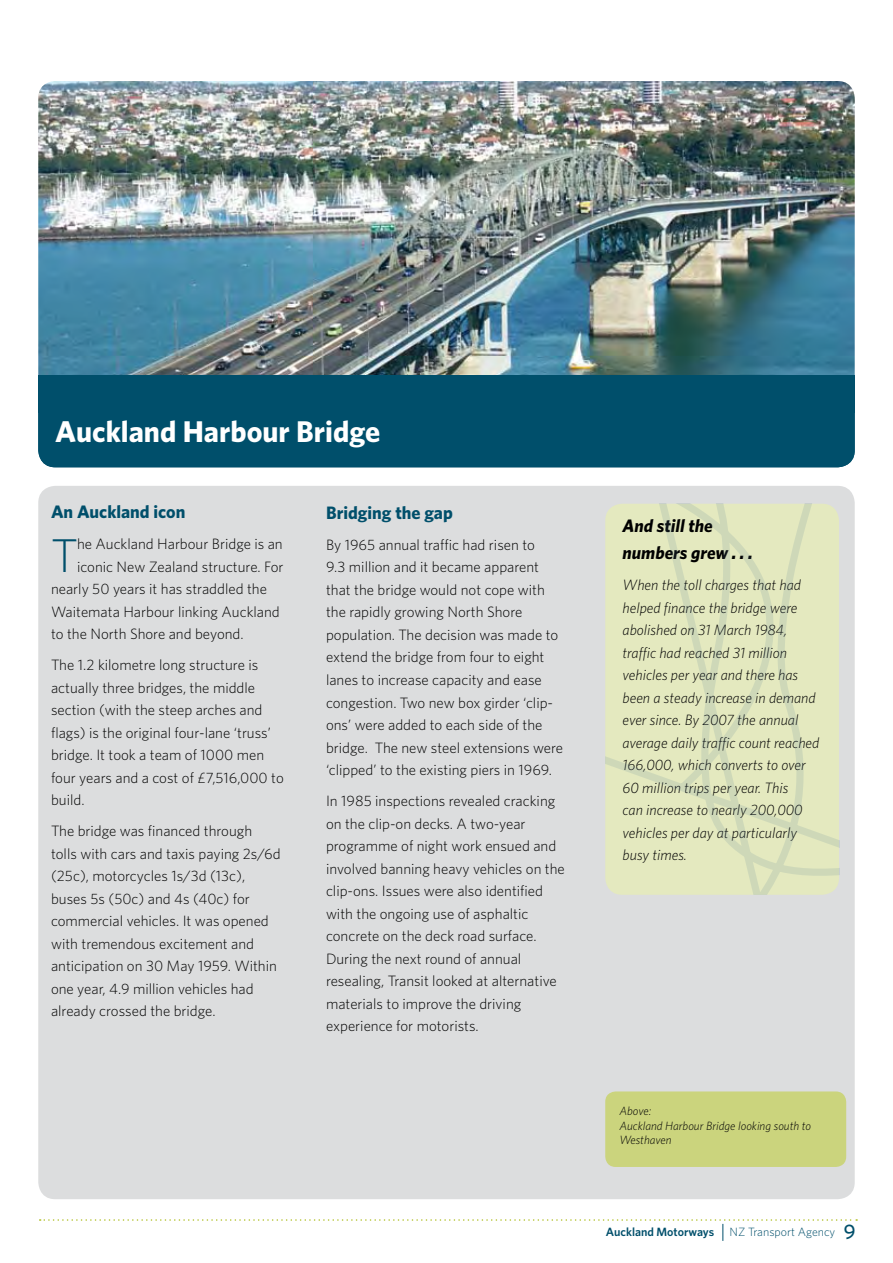
<style>
.page{position:relative;width:893px;height:1263px;background:#fff}
.page>*{position:absolute;margin:0;border:0;box-sizing:border-box;transform-origin:0 0}
.t1{font:300 47.4px "Whitney";color:#004f6b}
.t2{font:700 30px "Whitney";color:#fff}
.t3{font:500 21px "Whitney";color:#004f6b}
.t4{font:700 18px "Whitney";color:#004f6b}
.t5{font:italic 700 18px/27px "Whitney";color:#000}
.t6{font:300 15px/22.5px "Whitney";color:#000}
.t7{font:italic 300 15px/22.5px "Whitney";color:#000}
.t8{font:italic 300 12px/14.4px "Whitney";color:#000}
.t9{font:600 12px "Whitney";color:#004f6b}
.t10{font:300 12px "Whitney";color:#004f6b}
</style>
<div class="page">
<div style="left:38px;top:486px;width:817px;height:713px;background:#dcddde;border-radius:17px"></div>
<img style="left:38px;top:81px;width:817px;height:295px">
<div style="left:38px;top:413px;width:817px;height:54px;background:#004f6b"></div>
<div style="left:38px;top:376px;width:817px;height:37px;background:#004f6b"></div>
<div style="left:605px;top:1091px;width:241px;height:76px;background:#cbd47d;border-radius:10px"></div>
<svg style="left:605px;top:503px;width:234px;height:392px;background:#e0e6be"></svg>
<svg style="left:40px;top:1219px;width:817px;height:22px"></svg>
<h2 class="t2" style="left:55px;top:413px;width:326px">Auckland Harbour Bridge</h2>
<p class="t4" style="left:51px;top:501px;width:136px">An Auckland icon</p>
<h1 class="t1" style="left:51px;top:526px;width:28px">T</h1>
<p class="t6" style="left:77px;top:532px;width:207px">he Auckland Harbour Bridge is an</p>
<p class="t6" style="left:77px;top:555px;width:208px">iconic New Zealand structure. For</p>
<p class="t6" style="left:51px;top:577px;width:217px">nearly 50 years it has straddled the</p>
<p class="t6" style="left:51px;top:600px;width:230px">Waitemata Harbour linking Auckland</p>
<p class="t6" style="left:51px;top:622px;width:194px">to the North Shore and beyond.</p>
<p class="t6" style="left:51px;top:653px;width:234px">The 1.2 kilometre long structure is actually three bridges, the middle section (with the steep arches and flags) is the original four-lane ‘truss’ bridge. It took a team of 1000 men four years and a cost of £7,516,000 to build.</p>
<p class="t6" style="left:51px;top:819px;width:231px">The bridge was financed through tolls with cars and taxis paying 2s/6d (25c), motorcycles 1s/3d (13c), buses 5s (50c) and 4s (40c) for commercial vehicles. It was opened with tremendous excitement and anticipation on 30 May 1959. Within one year, 4.9 million vehicles had already crossed the bridge.</p>
<p class="t4" style="left:326px;top:502px;width:128px">Bridging the gap</p>
<p class="t6" style="left:326px;top:533px;width:239px">By 1965 annual traffic had risen to<br>9.3 million and it became apparent that the bridge would not cope with the rapidly growing North Shore population. The decision was made to extend the bridge from four to eight lanes to increase capacity and ease congestion. Two new box girder ‘clip&shy;ons’ were added to each side of the bridge. The new steel extensions were ‘clipped’ to the existing piers in 1969.</p>
<p class="t6" style="left:326px;top:789px;width:240px">In 1985 inspections revealed cracking on the clip-on decks. A two-year programme of night work ensued and involved banning heavy vehicles on the clip-ons. Issues were also identified with the ongoing use of asphaltic concrete on the deck road surface.<br>During the next round of annual resealing, Transit looked at alternative materials to improve the driving experience for motorists.</p>
<p class="t5" style="left:623px;top:512px;width:132px">And still the numbers grew . . .</p>
<p class="t7" style="left:623px;top:573px;width:198px">When the toll charges that had helped finance the bridge were abolished on 31 March 1984, traffic had reached 31 million vehicles per year and there has been a steady increase in demand ever since. By 2007 the annual average daily traffic count reached<br>166,000, which converts to over<br>60 million trips per year. This<br>can increase to nearly 200,000 vehicles per day at particularly busy times.</p>
<p class="t8" style="left:619px;top:1104px;width:193px">Above:<br>Auckland Harbour Bridge looking south to<br>Westhaven</p>
<p class="t9" style="left:606px;top:1225px;width:110px">Auckland Motorways</p>
<p class="t10" style="left:730px;top:1225px;width:107px">NZ Transport Agency</p>
<h3 class="t3" style="left:844px;top:1218px;width:13px">9</h3>
</div>
